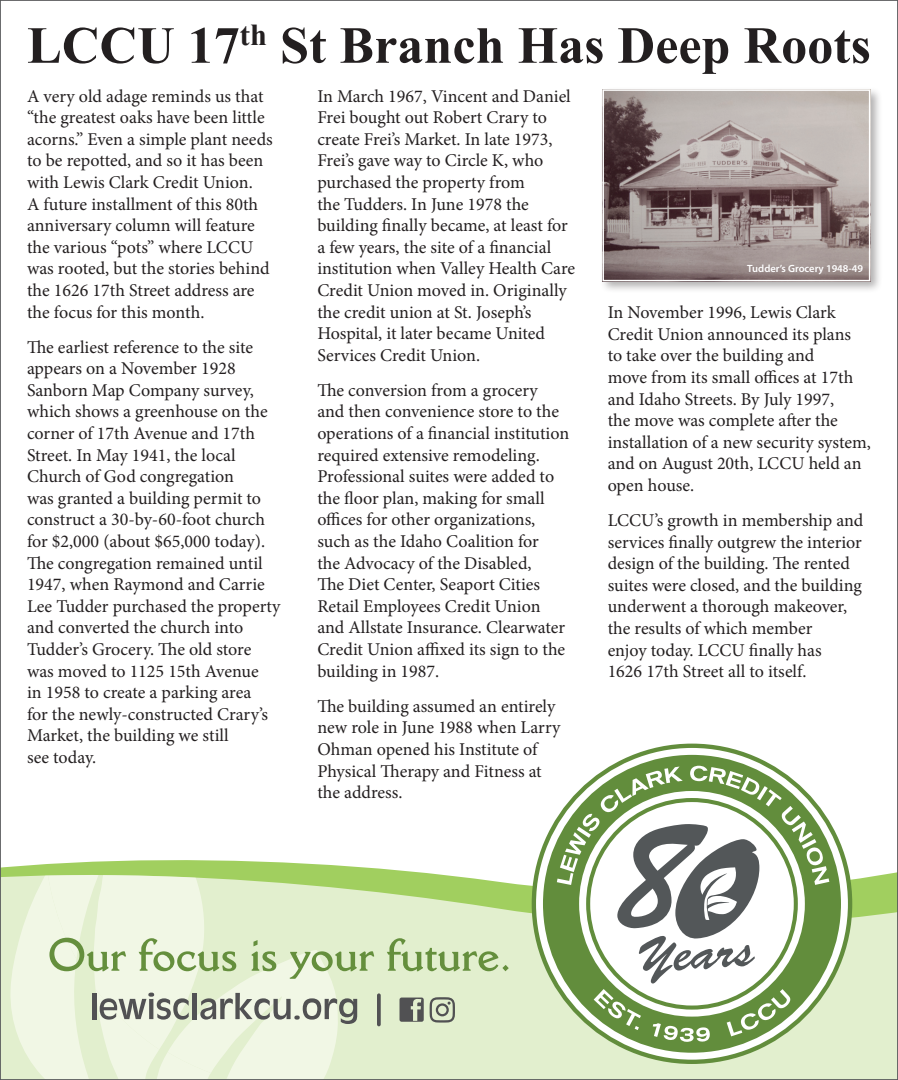
<style>
.page{position:relative;width:898px;height:1080px;background:#fff}
.page>*{position:absolute;margin:0;border:0;box-sizing:border-box;transform-origin:0 0}
.t1{font:700 52.05px "Times New Roman";color:#231f20}
.t2{font:18px/21.6px "Minion Pro";color:#231f20}
.t3{font:600 10.5px "Myriad Pro";color:#fff}
</style>
<div class="page">
<svg style="left:2px;top:860px;width:893px;height:218px;background:#d6e9bb"></svg>
<svg style="left:10px;top:875px;width:37px;height:203px;background:#ebf4dc"></svg>
<svg style="left:387px;top:938px;width:121px;height:33px;background:#c1d5a7"></svg>
<svg style="left:47px;top:875px;width:327px;height:203px;background:#dde8cc"></svg>
<svg style="left:399px;top:998px;width:24px;height:24px"></svg>
<svg style="left:377px;top:993px;width:4px;height:33px"></svg>
<svg style="left:429px;top:997px;width:26px;height:26px"></svg>
<svg style="left:531px;top:744px;width:321px;height:320px"></svg>
<svg style="left:543px;top:755px;width:298px;height:298px"></svg>
<svg style="left:617px;top:824px;width:142px;height:160px"></svg>
<div style="left:599px;top:86px;width:284px;height:208px;background:#231f20;opacity:.35"></div>
<img style="left:605px;top:92px;width:262px;height:186px">
<div style="left:602px;top:89px;width:268px;height:192px;border:2px solid #fff"></div>
<h1 class="t1" style="left:27px;top:9px;width:845px">LCCU 17<sup>th</sup> St Branch Has Deep Roots</h1>
<p class="t2" style="left:27px;top:85px;width:247px">A very old adage reminds us that “the greatest oaks have been little acorns.” Even a simple plant needs to be repotted, and so it has been with Lewis Clark Credit Union.<br>A future installment of this 80th anniversary column will feature the various “pots” where LCCU was rooted, but the stories behind the 1626 17th Street address are the focus for this month.</p>
<p class="t2" style="left:27px;top:336px;width:255px">The earliest reference to the site appears on a November 1928<br>Sanborn Map Company survey, which shows a greenhouse on the corner of 17th Avenue and 17th<br>Street. In May 1941, the local<br>Church of God congregation<br>was granted a building permit to construct a 30-by-60-foot church for $2,000 (about $65,000 today).<br>The congregation remained until<br>1947, when Raymond and Carrie<br>Lee Tudder purchased the property and converted the church into<br>Tudder’s Grocery. The old store was moved to 1125 15th Avenue<br>in 1958 to create a parking area<br>for the newly-constructed Crary’s<br>Market, the building we still<br>see today.</p>
<p class="t2" style="left:317px;top:85px;width:259px">In March 1967, Vincent and Daniel<br>Frei bought out Robert Crary to create Frei’s Market. In late 1973,<br>Frei’s gave way to Circle K, who purchased the property from<br>the Tudders. In June 1978 the building finally became, at least for a few years, the site of a financial institution when Valley Health Care<br>Credit Union moved in. Originally the credit union at St. Joseph’s<br>Hospital, it later became United<br>Services Credit Union.</p>
<p class="t2" style="left:317px;top:379px;width:253px">The conversion from a grocery and then convenience store to the operations of a financial institution required extensive remodeling.<br>Professional suites were added to the floor plan, making for small offices for other organizations, such as the Idaho Coalition for<br>the Advocacy of the Disabled,<br>The Diet Center, Seaport Cities<br>Retail Employees Credit Union and Allstate Insurance. Clearwater<br>Credit Union affixed its sign to the building in 1987.</p>
<p class="t2" style="left:317px;top:695px;width:245px">The building assumed an entirely new role in June 1988 when Larry<br>Ohman opened his Institute of<br>Physical Therapy and Fitness at the address.</p>
<p class="t3" style="left:747px;top:262px;width:117px">Tudder’s Grocery 1948-49</p>
<p class="t2" style="left:607px;top:302px;width:265px">In November 1996, Lewis Clark<br>Credit Union announced its plans<br>to take over the building and<br>move from its small offices at 17th and Idaho Streets. By July 1997,<br>the move was complete after the installation of a new security system, and on August 20th, LCCU held an open house.</p>
<p class="t2" style="left:607px;top:510px;width:257px">LCCU’s growth in membership and services finally outgrew the interior design of the building. The rented suites were closed, and the building underwent a thorough makeover, the results of which member<br>enjoy today. LCCU finally has<br>1626 17th Street all to itself.</p>
</div>
